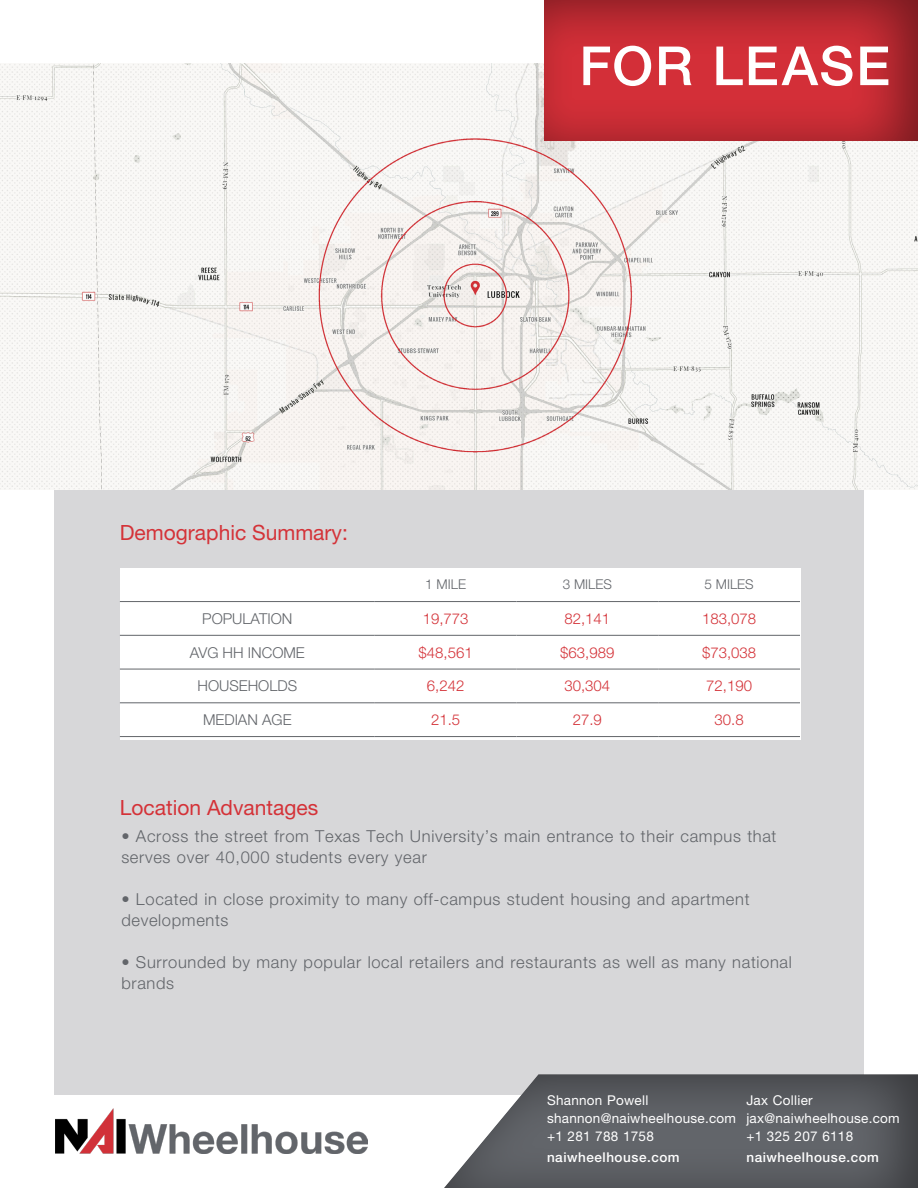
<style>
.page{position:relative;width:918px;height:1188px;background:#fff}
.page>*{position:absolute;margin:0;border:0;box-sizing:border-box;transform-origin:0 0}
.t1{font:500 54px "Helvetica Neue LT Std";letter-spacing:.03em;color:#fff}
.t2{font:21px "Helvetica Neue LT Std";color:#d43238}
.Subhead{font:300 16.5px "Helvetica Neue LT Std";letter-spacing:.04em;color:#62656a}
.t3{font:300 15px "Helvetica Neue LT Std";color:#d43238}
.t4{font:300 15px "Helvetica Neue LT Std";color:#62656a}
.t5{font:13.5px "Helvetica Neue LT Std";letter-spacing:.02em;color:#fff}
.t6{font:500 13.5px "Helvetica Neue LT Std";letter-spacing:.04em;color:#fff}
.t7{font:300 13.5px "Helvetica Neue LT Std";color:#62656a}
</style>
<div class="page">
<div style="left:54px;top:464px;width:810px;height:631px;background:#d7d7d9"></div>
<img style="left:0;top:63px;width:918px;height:426px">
<img style="left:56px;top:1108px;width:311px;height:46px">
<div style="left:542px;top:0;width:376px;height:143px;background:#231f20;opacity:.51"></div>
<div style="left:442px;top:1070px;width:476px;height:118px;background:#231f20;opacity:.5"></div>
<div style="left:120px;top:568px;width:680px;height:172px;background:#fff"></div>
<hr style="left:120px;top:601px;width:255px;height:1px;background:#62656a">
<hr style="left:375px;top:601px;width:142px;height:1px;background:#62656a">
<hr style="left:517px;top:601px;width:141px;height:1px;background:#62656a">
<hr style="left:658px;top:601px;width:142px;height:1px;background:#62656a">
<hr style="left:120px;top:635px;width:255px;height:1px;background:#62656a">
<hr style="left:375px;top:635px;width:142px;height:1px;background:#62656a">
<hr style="left:517px;top:635px;width:141px;height:1px;background:#62656a">
<hr style="left:658px;top:635px;width:142px;height:1px;background:#62656a">
<hr style="left:120px;top:669px;width:255px;height:1px;background:#62656a">
<hr style="left:375px;top:669px;width:142px;height:1px;background:#62656a">
<hr style="left:517px;top:669px;width:141px;height:1px;background:#62656a">
<hr style="left:658px;top:669px;width:142px;height:1px;background:#62656a">
<hr style="left:120px;top:702px;width:255px;height:1px;background:#62656a">
<hr style="left:375px;top:702px;width:142px;height:1px;background:#62656a">
<hr style="left:517px;top:702px;width:141px;height:1px;background:#62656a">
<hr style="left:658px;top:702px;width:142px;height:1px;background:#62656a">
<hr style="left:120px;top:736px;width:255px;height:1px;background:#62656a">
<hr style="left:375px;top:736px;width:142px;height:1px;background:#62656a">
<hr style="left:517px;top:736px;width:141px;height:1px;background:#62656a">
<hr style="left:658px;top:736px;width:142px;height:1px;background:#62656a">
<p class="t1" style="left:579px;top:34px;width:312px">FOR LEASE</p>
<p class="t2" style="left:120px;top:520px;width:229px">Demographic Summary:</p>
<p class="t7" style="left:425px;top:576px;width:42px">1 MILE</p>
<p class="t7" style="left:563px;top:576px;width:51px">3 MILES</p>
<p class="t7" style="left:705px;top:576px;width:51px">5 MILES</p>
<p class="t4" style="left:202px;top:609px;width:92px">POPULATION</p>
<p class="t3" style="left:423px;top:609px;width:47px">19,773</p>
<p class="t3" style="left:564px;top:609px;width:47px">82,141</p>
<p class="t3" style="left:702px;top:609px;width:56px">183,078</p>
<p class="t4" style="left:190px;top:643px;width:117px">AVG HH INCOME</p>
<p class="t3" style="left:419px;top:643px;width:56px">$48,561</p>
<p class="t3" style="left:560px;top:643px;width:56px">$63,989</p>
<p class="t3" style="left:702px;top:643px;width:56px">$73,038</p>
<p class="t4" style="left:197px;top:677px;width:101px">HOUSEHOLDS</p>
<p class="t3" style="left:427px;top:677px;width:39px">6,242</p>
<p class="t3" style="left:564px;top:677px;width:47px">30,304</p>
<p class="t3" style="left:706px;top:677px;width:47px">72,190</p>
<p class="t4" style="left:203px;top:711px;width:90px">MEDIAN AGE</p>
<p class="t3" style="left:431px;top:711px;width:31px">21.5</p>
<p class="t3" style="left:573px;top:711px;width:31px">27.9</p>
<p class="t3" style="left:715px;top:711px;width:31px">30.8</p>
<p class="t2" style="left:120px;top:795px;width:200px">Location Advantages</p>
<p class="Subhead" style="left:121px;top:826px;width:657px">• Across the street from Texas Tech University’s main entrance to their campus that</p>
<p class="Subhead" style="left:121px;top:847px;width:307px">serves over 40,000 students every year</p>
<p class="Subhead" style="left:121px;top:889px;width:630px">• Located in close proximity to many off-campus student housing and apartment</p>
<p class="Subhead" style="left:121px;top:910px;width:109px">developments</p>
<p class="Subhead" style="left:121px;top:952px;width:672px">• Surrounded by many popular local retailers and restaurants as well as many national</p>
<p class="Subhead" style="left:121px;top:973px;width:54px">brands</p>
<p class="t5" style="left:547px;top:1092px;width:103px">Shannon Powell</p>
<p class="t5" style="left:547px;top:1110px;width:191px">shannon@naiwheelhouse.com</p>
<p class="t5" style="left:547px;top:1128px;width:108px">+1 281 788 1758</p>
<p class="t6" style="left:547px;top:1149px;width:134px">naiwheelhouse.com</p>
<p class="t5" style="left:746px;top:1092px;width:68px">Jax Collier</p>
<p class="t5" style="left:746px;top:1110px;width:155px">jax@naiwheelhouse.com</p>
<p class="t5" style="left:746px;top:1128px;width:108px">+1 325 207 6118</p>
<p class="t6" style="left:746px;top:1149px;width:134px">naiwheelhouse.com</p>
</div>
